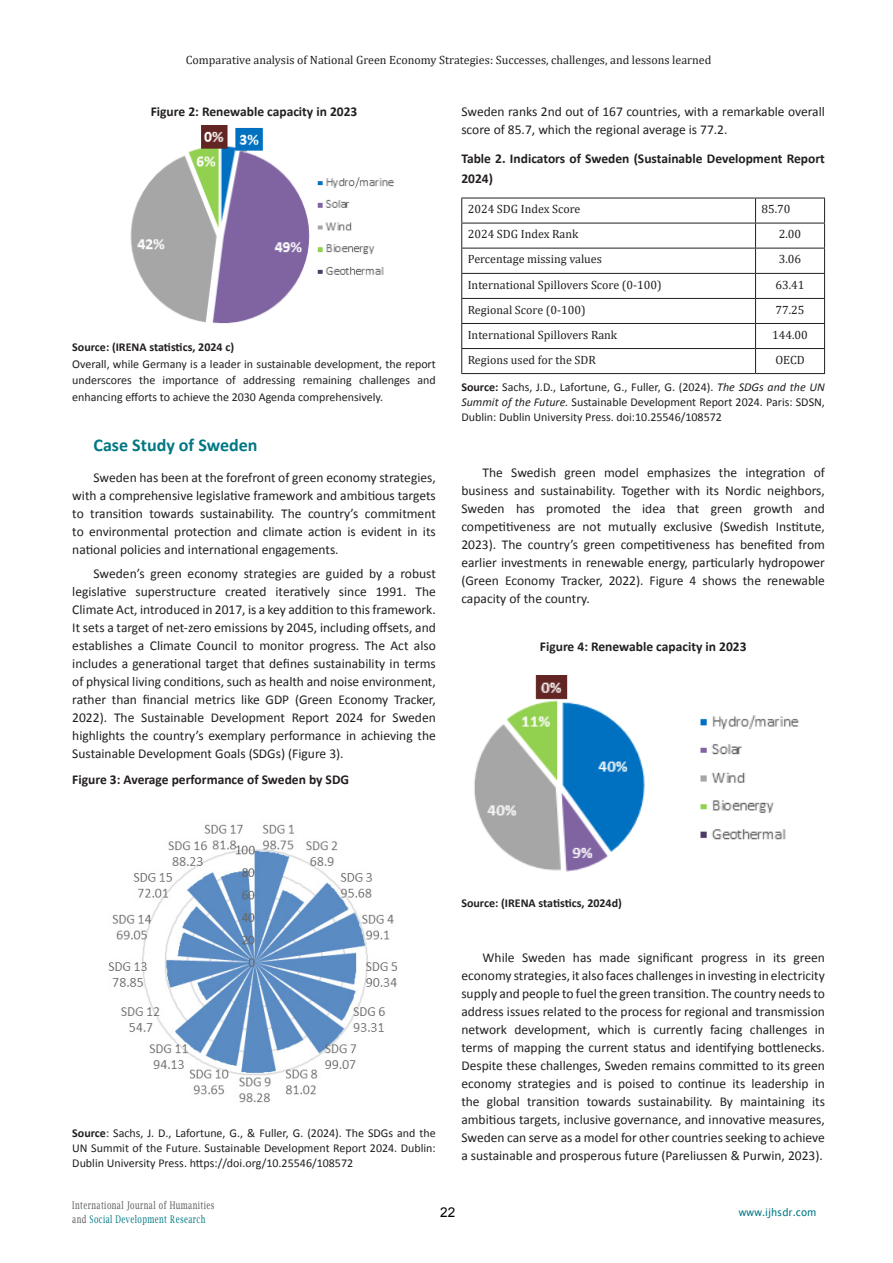
<style>
.page{position:relative;width:893px;height:1263px;background:#fff}
.page>*{position:absolute;margin:0;border:0;box-sizing:border-box;transform-origin:0 0}
.alt_bas{font:700 18px "Calibri";color:#017783}
.metn_calibri{font:13.5px/18px "Calibri";color:#231f20;text-align:justify}
.Body_Text{font:700 13.5px/20.1px "Calibri";color:#231f20}
.Body_Text-2{font:13.5px/18px "Calibri";color:#231f20}
.metn_calibri-2{font:700 13.5px "Calibri";color:#231f20}
.t1{font:13.5px "Arial";color:#000}
.sekilaltı{font:12px/15px "Calibri";color:#231f20;text-align:justify}
.cedvel{font:12px "Cambria";color:#231f20}
.Body_Text-3{font:12px/16.5px "Calibri";color:#231f20;text-align:justify}
.Body_Text-4{font:700 12px "Calibri";color:#231f20}
.sekilaltı-2{font:700 12px "Calibri";color:#231f20}
.t2{font:12px "Lucida Bright";color:#231f20}
.t3{font:10.5px/13.5px "Lucida Bright";letter-spacing:.06em;color:#57585a;scale:.7 1}
.t4{font:10.5px "Lucida Sans Unicode";color:#017783;scale:.95 1}
.s1{font-weight:700}
.s2{font-style:italic}
.s3{color:#017783}
</style>
<div class="page">
<img style="left:130px;top:126px;width:265px;height:198px">
<img style="left:108px;top:824px;width:290px;height:279px">
<hr style="left:461px;top:198px;width:294px;height:1px;background:#231f20">
<hr style="left:755px;top:198px;width:70px;height:1px;background:#231f20">
<hr style="left:461px;top:223px;width:294px;height:1px;background:#231f20">
<hr style="left:755px;top:223px;width:70px;height:1px;background:#231f20">
<hr style="left:461px;top:248px;width:294px;height:1px;background:#231f20">
<hr style="left:755px;top:248px;width:70px;height:1px;background:#231f20">
<hr style="left:461px;top:273px;width:294px;height:1px;background:#231f20">
<hr style="left:755px;top:273px;width:70px;height:1px;background:#231f20">
<hr style="left:461px;top:298px;width:294px;height:1px;background:#231f20">
<hr style="left:755px;top:298px;width:70px;height:1px;background:#231f20">
<hr style="left:461px;top:323px;width:294px;height:1px;background:#231f20">
<hr style="left:755px;top:323px;width:70px;height:1px;background:#231f20">
<hr style="left:461px;top:348px;width:294px;height:1px;background:#231f20">
<svg style="left:461px;top:198px;width:1px;height:175px"></svg>
<hr style="left:755px;top:348px;width:70px;height:1px;background:#231f20">
<svg style="left:755px;top:198px;width:1px;height:175px"></svg>
<svg style="left:824px;top:198px;width:1px;height:175px"></svg>
<hr style="left:461px;top:373px;width:294px;height:1px;background:#231f20">
<hr style="left:755px;top:373px;width:70px;height:1px;background:#231f20">
<img style="left:474px;top:676px;width:325px;height:196px">
<p class="cedvel" style="left:186px;top:52px;width:527px">Comparative analysis of National Green Economy Strategies: Successes, challenges, and lessons learned</p>
<p class="Body_Text" style="left:151px;top:102px;width:208px">Figure 2: Renewable capacity in 2023</p>
<p class="Body_Text-4" style="left:72px;top:339px;width:163px">Source: (IRENA statistics, 2024 c)</p>
<p class="Body_Text-3" style="left:72px;top:355px;width:365px">Overall, while Germany is a leader in sustainable development, the report underscores the importance of addressing remaining challenges and enhancing efforts to achieve the 2030 Agenda comprehensively.</p>
<p class="alt_bas" style="left:94px;top:433px;width:165px">Case Study of Sweden</p>
<p class="metn_calibri" style="left:72px;top:468px;width:365px;text-indent:21px">Sweden has been at the forefront of green economy strategies, with a comprehensive legislative framework and ambitious targets to transition towards sustainability. The country’s commitment to environmental protection and climate action is evident in its national policies and international engagements.</p>
<p class="metn_calibri" style="left:72px;top:564px;width:365px;text-indent:21px">Sweden’s green economy strategies are guided by a robust legislative superstructure created iteratively since 1991. The Climate Act, introduced in 2017, is a key addition to this framework.<br>It sets a target of net-zero emissions by 2045, including offsets, and establishes a Climate Council to monitor progress. The Act also includes a generational target that defines sustainability in terms of physical living conditions, such as health and noise environment, rather than financial metrics like GDP (Green Economy Tracker, 2022). The Sustainable Development Report 2024 for Sweden highlights the country’s exemplary performance in achieving the Sustainable Development Goals (SDGs) (Figure 3).</p>
<p class="Body_Text" style="left:72px;top:770px;width:278px">Figure 3: Average performance of Sweden by SDG</p>
<p class="Body_Text-2" style="left:461px;top:103px;width:365px">Sweden ranks 2nd out of 167 countries, with a remarkable overall score of 85.7, which the regional average is 77.2.</p>
<p class="Body_Text" style="left:461px;top:148px;width:365px">Table 2. Indicators of Sweden (Sustainable Development Report<br>2024)</p>
<p class="cedvel" style="left:468px;top:202px;width:114px">2024 SDG Index Score</p>
<p class="cedvel" style="left:761px;top:202px;width:31px">85.70</p>
<p class="cedvel" style="left:468px;top:227px;width:112px">2024 SDG Index Rank</p>
<p class="cedvel" style="left:779px;top:227px;width:24px">2.00</p>
<p class="cedvel" style="left:468px;top:252px;width:136px">Percentage missing values</p>
<p class="cedvel" style="left:779px;top:252px;width:24px">3.06</p>
<p class="cedvel" style="left:468px;top:278px;width:195px">International Spillovers Score (0-100)</p>
<p class="cedvel" style="left:775px;top:278px;width:31px">63.41</p>
<p class="cedvel" style="left:468px;top:303px;width:119px">Regional Score (0-100)</p>
<p class="cedvel" style="left:775px;top:303px;width:31px">77.25</p>
<p class="cedvel" style="left:468px;top:328px;width:151px">International Spillovers Rank</p>
<p class="cedvel" style="left:772px;top:328px;width:37px">144.00</p>
<p class="cedvel" style="left:468px;top:353px;width:130px">Regions used for the SDR</p>
<p class="cedvel" style="left:775px;top:353px;width:31px">OECD</p>
<p class="sekilaltı" style="left:461px;top:380px;width:365px"><span class="s1">Source:</span> Sachs, J.D., Lafortune, G., Fuller, G. (2024). <span class="s2">The SDGs and the UN Summit of the Future.</span> Sustainable Development Report 2024. Paris: SDSN, Dublin: Dublin University Press. doi:10.25546/108572</p>
<p class="metn_calibri" style="left:461px;top:463px;width:365px;text-indent:21px">The Swedish green model emphasizes the integration of business and sustainability. Together with its Nordic neighbors, Sweden has promoted the idea that green growth and competitiveness are not mutually exclusive (Swedish Institute, 2023). The country’s green competitiveness has benefited from earlier investments in renewable energy, particularly hydropower (Green Economy Tracker, 2022). Figure 4 shows the renewable capacity of the country.</p>
<p class="metn_calibri-2" style="left:540px;top:638px;width:208px">Figure 4: Renewable capacity in 2023</p>
<p class="sekilaltı" style="left:72px;top:1125px;width:365px"><span class="s1">Source</span>: Sachs, J. D., Lafortune, G., &amp; Fuller, G. (2024). The SDGs and the UN Summit of the Future. Sustainable Development Report 2024. Dublin:<br>Dublin University Press. https://doi.org/10.25546/108572</p>
<p class="sekilaltı-2" style="left:461px;top:895px;width:162px">Source: (IRENA statistics, 2024d)</p>
<p class="metn_calibri" style="left:461px;top:949px;width:365px;text-indent:21px">While Sweden has made significant progress in its green economy strategies, it also faces challenges in investing in electricity supply and people to fuel the green transition. The country needs to address issues related to the process for regional and transmission network development, which is currently facing challenges in terms of mapping the current status and identifying bottlenecks.<br>Despite these challenges, Sweden remains committed to its green economy strategies and is poised to continue its leadership in the global transition towards sustainability. By maintaining its ambitious targets, inclusive governance, and innovative measures, Sweden can serve as a model for other countries seeking to achieve a sustainable and prosperous future (Pareliussen &amp; Purwin, 2023).</p>
<p class="t3" style="left:72px;top:1199px;width:205px">International Journal of Humanities and <span class="s3">Social Development Research</span></p>
<p class="t2" style="left:445px;top:1205px;width:9px">5</p>
<p class="t1" style="left:440px;top:1205px;width:17px">22</p>
<p class="t4" style="left:739px;top:1204px;width:83px">www.ijhsdr.com</p>
</div>
